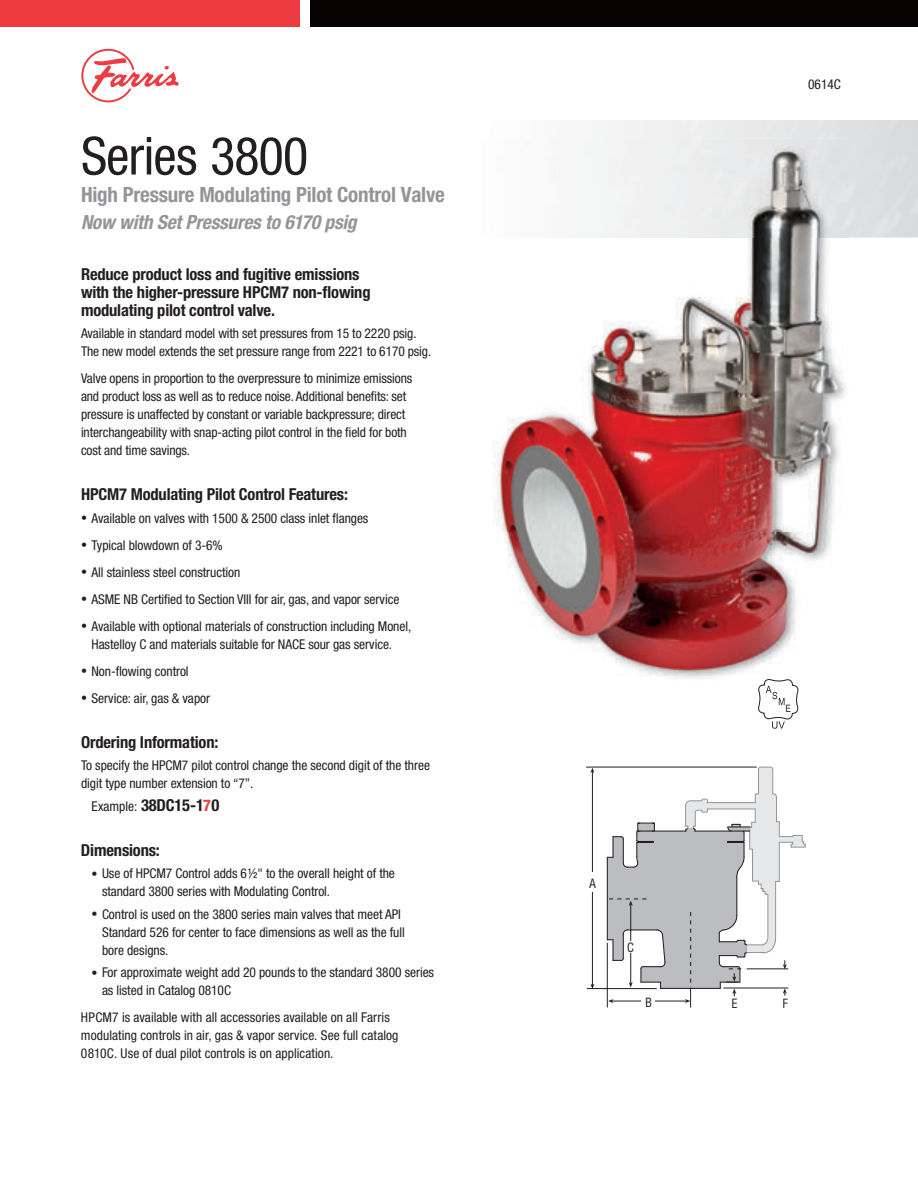
<style>
.page{position:relative;width:918px;height:1188px;background:#fff}
.page>*{position:absolute;margin:0;border:0;box-sizing:border-box;transform-origin:0 0}
.t1{font:condensed 52.5px "Helvetica Neue LT Std";letter-spacing:-.015em;color:#231f20}
.t2{font:700 condensed 21px "Helvetica Neue LT Std";letter-spacing:-.01em;color:#939598}
.t3{font:italic 700 condensed 19.5px "Helvetica Neue LT Std";letter-spacing:-.01em;color:#939598}
.t4{font:700 condensed 16.5px/18px "Helvetica Neue LT Std";letter-spacing:-.01em;color:#231f20}
.t5{font:condensed 13.5px/18px "Helvetica Neue LT Std";letter-spacing:-.005em;color:#231f20}
.t6{font:condensed 12.45px "Helvetica LT Std";color:#231f20}
.s1{font-size:12px}
.s2{font-weight:400;font-size:13.5px}
.s3{font-size:16.2px;color:#ee3a41}
</style>
<div class="page">
<div style="left:310px;top:0;width:608px;height:27px;background:#080302"></div>
<div style="left:0;top:0;width:300px;height:27px;background:#ee3a41"></div>
<svg style="left:81px;top:49px;width:98px;height:53px"></svg>
<img style="left:493px;top:139px;width:353px;height:540px">
<hr style="left:592px;top:772px;width:1px;height:213px;background:#231f20">
<hr style="left:587px;top:988px;width:70px;height:1px;background:#231f20">
<hr style="left:586px;top:767px;width:171px;height:1px;background:#231f20">
<svg style="left:590px;top:768px;width:4px;height:5px"></svg>
<svg style="left:590px;top:984px;width:4px;height:5px"></svg>
<div style="left:585px;top:872px;width:15px;height:19px;background:#fff"></div>
<svg style="left:607px;top:767px;width:199px;height:241px"></svg>
<svg style="left:758px;top:679px;width:41px;height:50px"></svg>
<h1 class="t1" style="left:81px;top:126px;width:229px">Series 3800</h1>
<h2 class="t2" style="left:81px;top:181px;width:365px">High Pressure Modulating Pilot Control Valve</h2>
<h3 class="t3" style="left:81px;top:210px;width:277px">Now with Set Pressures to 6170 psig</h3>
<p class="t4" style="left:81px;top:265px;width:291px">Reduce product loss and fugitive emissions with the higher-pressure HPCM7 non-flowing modulating pilot control valve.</p>
<p class="t5" style="left:81px;top:325px;width:352px">Available in standard model with set pressures from 15 to 2220 psig.<br>The new model extends the set pressure range from 2221 to 6170 psig.</p>
<p class="t5" style="left:81px;top:370px;width:333px">Valve opens in proportion to the overpressure to minimize emissions and product loss as well as to reduce noise. Additional benefits: set pressure is unaffected by constant or variable backpressure; direct interchangeability with snap-acting pilot control in the field for both cost and time savings.</p>
<p class="t4" style="left:81px;top:485px;width:269px">HPCM7 Modulating Pilot Control Features:</p>
<p class="t5" style="left:81px;top:509px;width:289px"><span class="s1">•</span> Available on valves with 1500 &amp; 2500 class inlet flanges</p>
<p class="t5" style="left:81px;top:536px;width:143px"><span class="s1">•</span> Typical blowdown of 3-6%</p>
<p class="t5" style="left:81px;top:563px;width:161px"><span class="s1">•</span> All stainless steel construction</p>
<p class="t5" style="left:81px;top:590px;width:320px"><span class="s1">•</span> ASME NB Certified to Section VIII for air, gas, and vapor service</p>
<p class="t5" style="left:92px;top:617px;width:321px;text-indent:-11px"><span class="s1">•</span> Available with optional materials of construction including Monel,<br>Hastelloy C and materials suitable for NACE sour gas service.</p>
<p class="t5" style="left:81px;top:662px;width:109px"><span class="s1">•</span> Non-flowing control</p>
<p class="t5" style="left:81px;top:689px;width:131px"><span class="s1">•</span> Service: air, gas &amp; vapor</p>
<p class="t4" style="left:81px;top:733px;width:139px">Ordering Information:</p>
<p class="t5" style="left:81px;top:757px;width:351px">To specify the HPCM7 pilot control change the second digit of the three digit type number extension to “7”.</p>
<p class="t4" style="left:92px;top:796px;width:130px"><span class="s2">Example:</span> 38DC15-1<span class="s3">7</span>0</p>
<p class="t4" style="left:81px;top:841px;width:80px">Dimensions:</p>
<p class="t5" style="left:102px;top:865px;width:294px;text-indent:-11px"><span class="s1">•</span> Use of HPCM7 Control adds 6½" to the overall height of the standard 3800 series with Modulating Control.</p>
<p class="t5" style="left:102px;top:905px;width:304px;text-indent:-11px"><span class="s1">•</span> Control is used on the 3800 series main valves that meet API<br>Standard 526 for center to face dimensions as well as the full bore designs.</p>
<p class="t5" style="left:102px;top:964px;width:334px;text-indent:-11px"><span class="s1">•</span> For approximate weight add 20 pounds to the standard 3800 series as listed in Catalog 0810C</p>
<p class="t5" style="left:81px;top:1009px;width:319px">HPCM7 is available with all accessories available on all Farris modulating controls in air, gas &amp; vapor service. See full catalog<br>0810C. Use of dual pilot controls is on application.</p>
<p class="t5" style="left:808px;top:75px;width:34px">0614C</p>
<p class="t6" style="left:589px;top:875px;width:8px">A</p>
<p class="t6" style="left:627px;top:939px;width:8px">C</p>
<p class="t6" style="left:645px;top:994px;width:8px">B</p>
<p class="t6" style="left:732px;top:996px;width:8px">E</p>
<p class="t6" style="left:782px;top:996px;width:7px">F</p>
</div>
